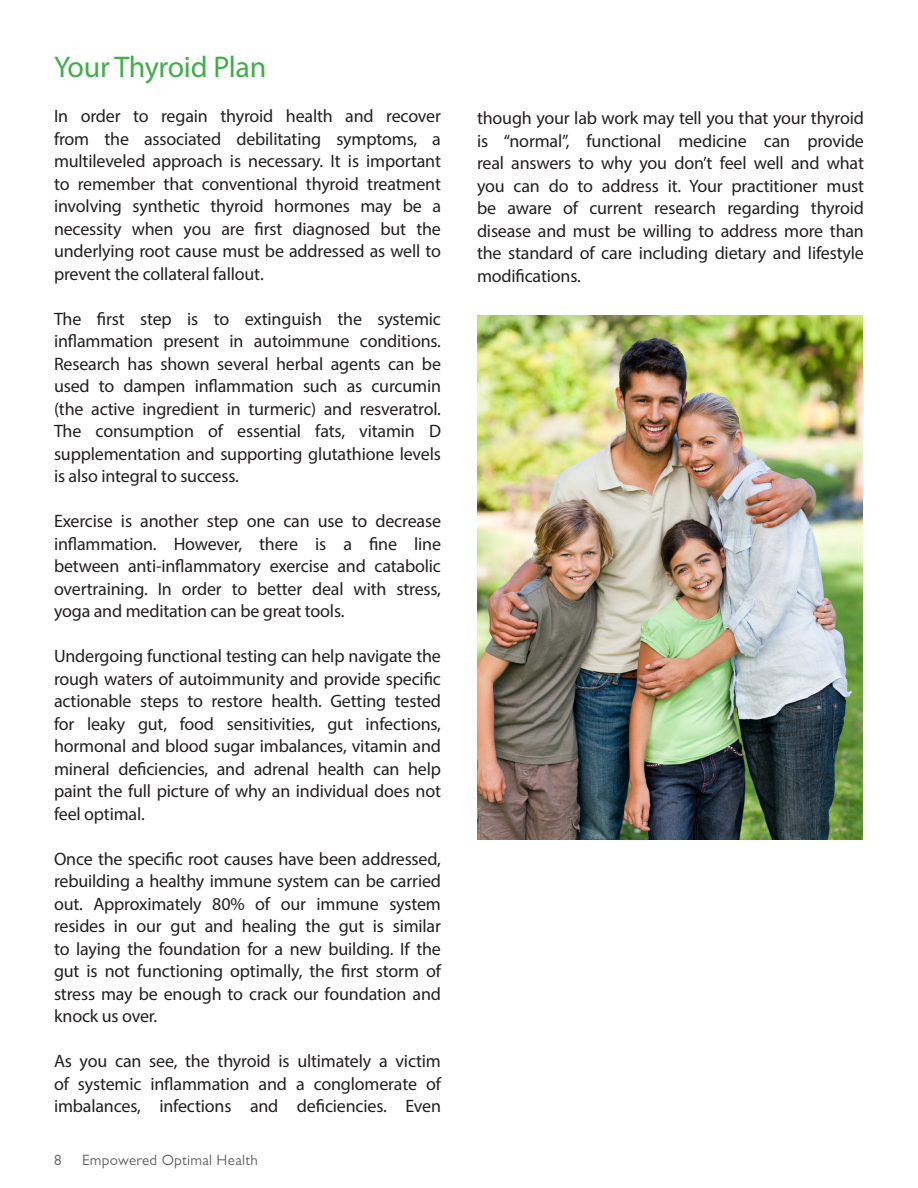
<style>
.page{position:relative;width:918px;height:1188px;background:#fff}
.page>*{position:absolute;margin:0;border:0;box-sizing:border-box;transform-origin:0 0}
.t1{font:30px "Myriad Pro";letter-spacing:-.01em;color:#40ae49}
.t2{font:18px/22.5px "Myriad Pro";letter-spacing:-.01em;color:#231f20;text-align:justify}
.t3{font:15px "Gill Sans MT Pro";letter-spacing:.02em;color:#636366}
</style>
<div class="page">
<img style="left:477px;top:315px;width:386px;height:524px">
<p class="t1" style="left:54px;top:49px;width:214px">Your Thyroid Plan</p>
<p class="t2" style="left:54px;top:105px;width:389px">In order to regain thyroid health and recover from the associated debilitating symptoms, a multileveled approach is necessary. It is important to remember that conventional thyroid treatment involving synthetic thyroid hormones may be a necessity when you are first diagnosed but the underlying root cause must be addressed as well to prevent the collateral fallout.</p>
<p class="t2" style="left:54px;top:307px;width:389px">The first step is to extinguish the systemic inflammation present in autoimmune conditions.<br>Research has shown several herbal agents can be used to dampen inflammation such as curcumin (the active ingredient in turmeric) and resveratrol.<br>The consumption of essential fats, vitamin D supplementation and supporting glutathione levels is also integral to success.</p>
<p class="t2" style="left:54px;top:510px;width:389px">Exercise is another step one can use to decrease inflammation. However, there is a fine line between anti-inflammatory exercise and catabolic overtraining. In order to better deal with stress, yoga and meditation can be great tools.</p>
<p class="t2" style="left:54px;top:645px;width:389px">Undergoing functional testing can help navigate the rough waters of autoimmunity and provide specific actionable steps to restore health. Getting tested for leaky gut, food sensitivities, gut infections, hormonal and blood sugar imbalances, vitamin and mineral deficiencies, and adrenal health can help paint the full picture of why an individual does not feel optimal.</p>
<p class="t2" style="left:54px;top:847px;width:389px">Once the specific root causes have been addressed, rebuilding a healthy immune system can be carried out. Approximately 80% of our immune system resides in our gut and healing the gut is similar to laying the foundation for a new building. If the gut is not functioning optimally, the first storm of stress may be enough to crack our foundation and knock us over.</p>
<p class="t2" style="left:54px;top:1050px;width:389px">As you can see, the thyroid is ultimately a victim of systemic inflammation and a conglomerate of imbalances, infections and deficiencies. Even</p>
<p class="t3" style="left:54px;top:1151px;width:9px">8</p>
<p class="t3" style="left:82px;top:1151px;width:177px">Empowered Optimal Health</p>
<p class="t2" style="left:477px;top:107px;width:389px">though your lab work may tell you that your thyroid is “normal”, functional medicine can provide real answers to why you don’t feel well and what you can do to address it. Your practitioner must be aware of current research regarding thyroid disease and must be willing to address more than the standard of care including dietary and lifestyle modifications.</p>
</div>
